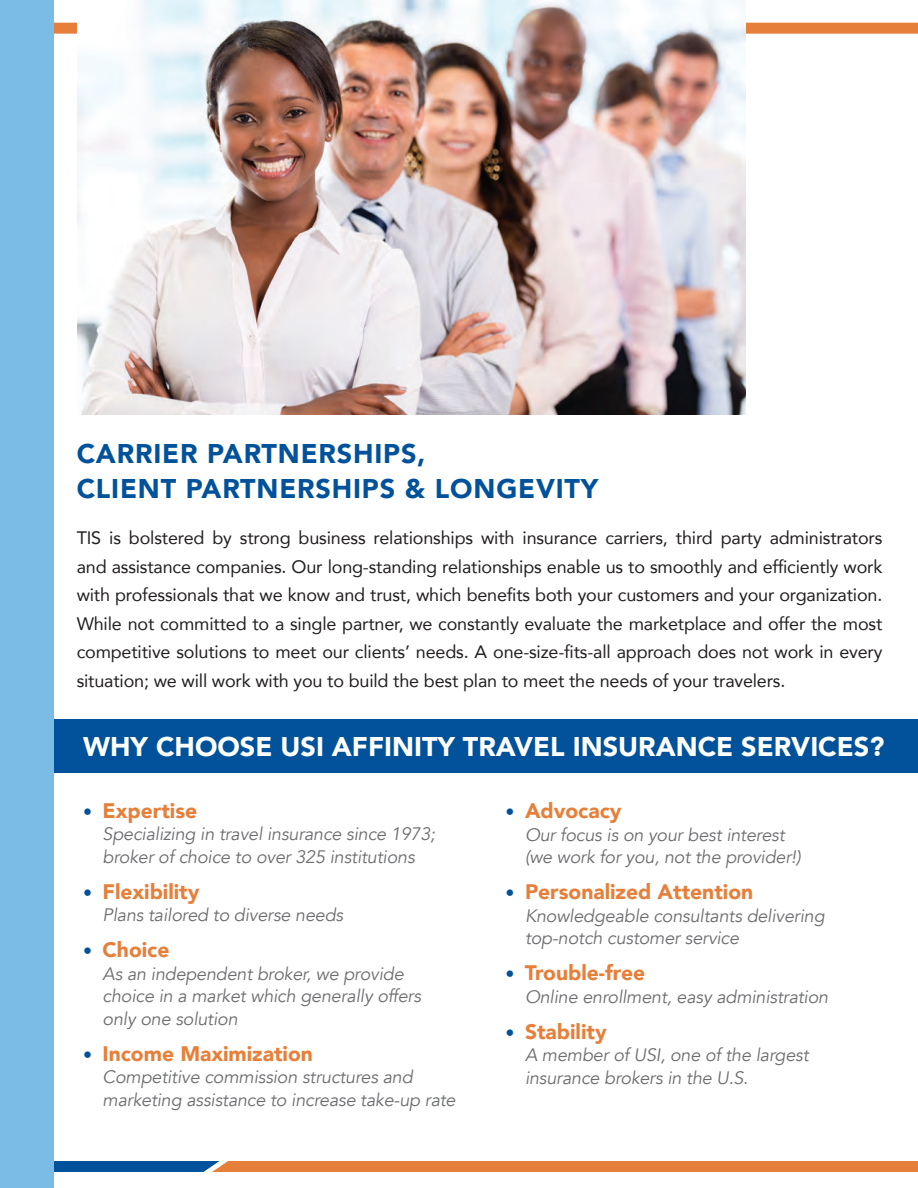
<style>
.page{position:relative;width:918px;height:1188px;background:#fff}
.page>*{position:absolute;margin:0;border:0;box-sizing:border-box;transform-origin:0 0}
.t1{font:900 27px/34.5px "Avenir";letter-spacing:.03em;color:#01529a}
.t2{font:900 27px "Avenir";color:#fff}
.t3{font:900 21px "Avenir";color:#e67f39}
.t4{font:18px/28.5px "Avenir";letter-spacing:-.01em;color:#231f20;text-align:justify}
.t5{font:italic 18px/22.5px "Avenir";letter-spacing:-.01em;color:#6c6d70}
.s1{font-size:18px;color:#01529a}
</style>
<div class="page">
<svg style="left:54px;top:23px;width:864px;height:11px;background:#e68441"></svg>
<svg style="left:54px;top:1161px;width:863px;height:11px;background:#bc784c"></svg>
<div style="left:0;top:0;width:54px;height:1188px;background:#7bbce6"></div>
<div style="left:54px;top:719px;width:864px;height:54px;background:#01529a"></div>
<img style="left:78px;top:0;width:667px;height:415px">
<hr style="left:917px;top:513px;width:1px;height:675px;background:#e67f39">
<svg style="left:917px;top:513px;width:1px;height:589px"></svg>
<hr style="left:917px;top:719px;width:1px;height:54px;background:#01529a">
<h1 class="t1" style="left:77px;top:436px;width:523px">CARRIER PARTNERSHIPS,<br>CLIENT PARTNERSHIPS &amp; LONGEVITY</h1>
<p class="t4" style="left:77px;top:523px;width:807px">TIS is bolstered by strong business relationships with insurance carriers, third party administrators and assistance companies. Our long-standing relationships enable us to smoothly and efficiently work with professionals that we know and trust, which benefits both your customers and your organization.<br>While not committed to a single partner, we constantly evaluate the marketplace and offer the most competitive solutions to meet our clients’ needs. A one-size-fits-all approach does not work in every situation; we will work with you to build the best plan to meet the needs of your travelers.</p>
<h1 class="t2" style="left:83px;top:723px;width:803px">WHY CHOOSE USI AFFINITY TRAVEL INSURANCE SERVICES?</h1>
<p class="t3" style="left:83px;top:792px;width:116px"><span class="s1">•</span> Expertise</p>
<p class="t5" style="left:103px;top:823px;width:334px">Specializing in travel insurance since 1973; broker of choice to over 325 institutions</p>
<p class="t3" style="left:83px;top:873px;width:118px"><span class="s1">•</span> Flexibility</p>
<p class="t5" style="left:103px;top:904px;width:242px">Plans tailored to diverse needs</p>
<p class="t3" style="left:83px;top:932px;width:88px"><span class="s1">•</span> Choice</p>
<p class="t5" style="left:103px;top:963px;width:320px">As an independent broker, we provide choice in a market which generally offers only one solution</p>
<p class="t3" style="left:83px;top:1035px;width:231px"><span class="s1">•</span> Income Maximization</p>
<p class="t5" style="left:103px;top:1066px;width:355px">Competitive commission structures and marketing assistance to increase take-up rate</p>
<p class="t3" style="left:505px;top:793px;width:117px"><span class="s1">•</span> Advocacy</p>
<p class="t5" style="left:525px;top:824px;width:277px">Our focus is on your best interest (we work for you, not the provider!)</p>
<p class="t3" style="left:506px;top:874px;width:249px"><span class="s1">•</span> Personalized Attention</p>
<p class="t5" style="left:525px;top:905px;width:301px">Knowledgeable consultants delivering top-notch customer service</p>
<p class="t3" style="left:506px;top:955px;width:141px"><span class="s1">•</span> Trouble-free</p>
<p class="t5" style="left:525px;top:986px;width:305px">Online enrollment, easy administration</p>
<p class="t3" style="left:506px;top:1013px;width:103px"><span class="s1">•</span> Stability</p>
<p class="t5" style="left:525px;top:1044px;width:285px">A member of USI, one of the largest insurance brokers in the U.S.</p>
</div>
